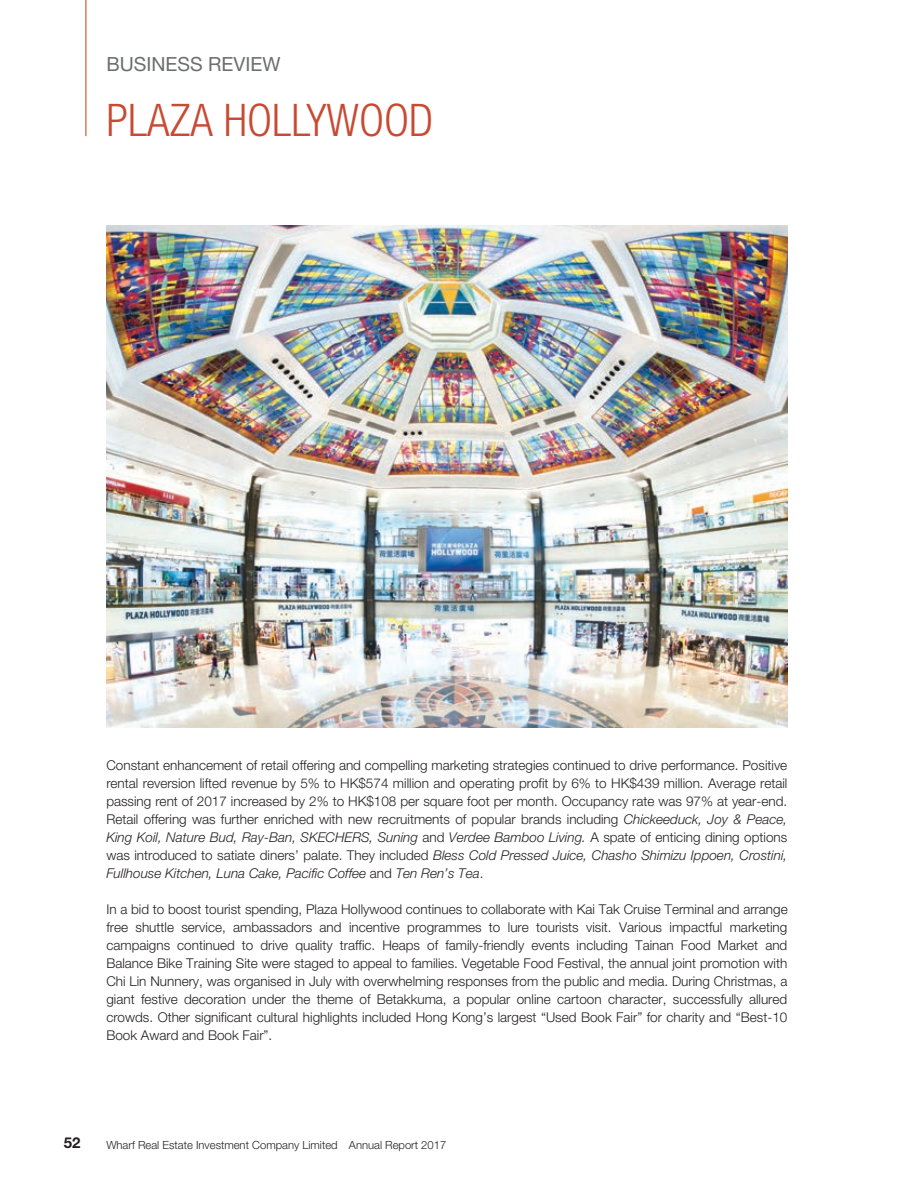
<style>
.page{position:relative;width:915px;height:1191px;background:#fff}
.page>*{position:absolute;margin:0;border:0;box-sizing:border-box;transform-origin:0 0}
.t1{font:300 condensed 45px "Helvetica Neue LT Std";color:#c94932}
.t2{font:19.5px "Helvetica Neue LT Std";color:#6c6d70}
.t3{font:700 15px "Helvetica Neue LT Std";color:#231f20}
.t4{font:300 13.5px/18px "Helvetica Neue LT Std";color:#231f20;text-align:justify}
.t5{font:300 11.25px "Helvetica Neue LT Std";color:#231f20}
.s1{font-style:italic}
</style>
<div class="page">
<img style="left:106px;top:225px;width:681px;height:502px">
<hr style="left:85px;top:0;width:2px;height:136px;background:#d77c5f">
<h2 class="t2" style="left:106px;top:53px;width:176px">BUSINESS REVIEW</h2>
<h1 class="t1" style="left:106px;top:94px;width:188px">PLAZA HOLLYW</h1>
<h1 class="t1" style="left:359px;top:94px;width:71px">OOD</h1>
<p class="t4" style="left:106px;top:755px;width:682px">Constant enhancement of retail offering and compelling marketing strategies continued to drive performance. Positive rental reversion lifted revenue by 5% to HK$574 million and operating profit by 6% to HK$439 million. Average retail passing rent of 2017 increased by 2% to HK$108 per square foot per month. Occupancy rate was 97% at year-end.<br>Retail offering was further enriched with new recruitments of popular brands including <span class="s1">Chickeeduck, Joy &amp; Peace, King Koil, Nature Bud, Ray-Ban, SKECHERS, Suning</span> and <span class="s1">Verdee Bamboo Living.</span> A spate of enticing dining options was introduced to satiate diners’ palate. They included <span class="s1">Bless Cold Pressed Juice, Chasho Shimizu Ippoen, Crostini, Fullhouse Kitchen, Luna Cake, Pacific Coffee</span> and <span class="s1">Ten Ren’s Tea</span>.</p>
<p class="t4" style="left:106px;top:899px;width:682px">In a bid to boost tourist spending, Plaza Hollywood continues to collaborate with Kai Tak Cruise Terminal and arrange free shuttle service, ambassadors and incentive programmes to lure tourists visit. Various impactful marketing campaigns continued to drive quality traffic. Heaps of family-friendly events including Tainan Food Market and Balance Bike Training Site were staged to appeal to families. Vegetable Food Festival, the annual joint promotion with Chi Lin Nunnery, was organised in July with overwhelming responses from the public and media. During Christmas, a giant festive decoration under the theme of Betakkuma, a popular online cartoon character, successfully allured crowds. Other significant cultural highlights included Hong Kong’s largest “Used Book Fair” for charity and “Best-10<br>Book Award and Book Fair”.</p>
<p class="t3" style="left:64px;top:1133px;width:18px">52</p>
<p class="t5" style="left:106px;top:1137px;width:341px">Wharf Real Estate Investment Company Limited Annual Report 2017</p>
</div>
